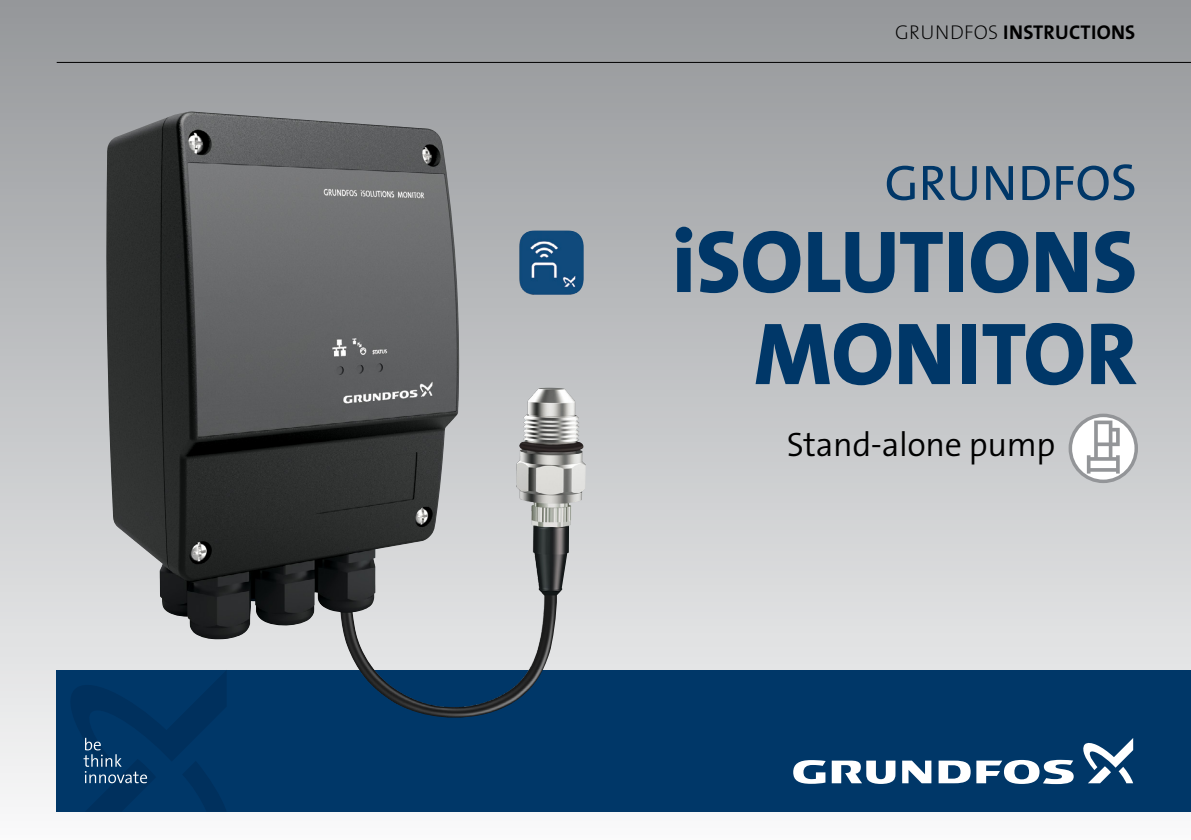
<style>
.page{position:relative;width:1191px;height:840px;background:#fff}
.page>*{position:absolute;margin:0;border:0;box-sizing:border-box;transform-origin:0 0}
.t1{font:88.8px/92px "Grundfos The Sans V2 OT 8 XB";color:#003768;text-align:right}
.t2{font:50px "Grundfos The Sans V2 OT 5 R";color:#003768}
.t3{font:34px "Grundfos The Sans V2 OT 4 SL";letter-spacing:-.01em;color:#000}
.t4{font:20px "Grundfos The Sans V2 OT 7 B";letter-spacing:.015em;color:#000}
.s1{font-family:"Grundfos The Sans V2 OT 2 XL"}
.s2{font-size:52px}
</style>
<div class="page">
<div style="left:0;top:0;width:1191px;height:839px;background:linear-gradient(to bottom,#96989b,#f4f6f7)"></div>
<div style="left:57px;top:669px;width:1134px;height:142px;background:#003768"></div>
<svg style="left:902px;top:760px;width:29px;height:22px"></svg>
<svg style="left:831px;top:760px;width:64px;height:23px"></svg>
<svg style="left:938px;top:760px;width:32px;height:22px"></svg>
<svg style="left:793px;top:760px;width:32px;height:23px"></svg>
<svg style="left:976px;top:759px;width:97px;height:24px"></svg>
<svg style="left:1083px;top:738px;width:50px;height:44px"></svg>
<svg style="left:68px;top:669px;width:158px;height:142px"></svg>
<hr style="left:57px;top:62px;width:1134px;height:1px;background:#000">
<img style="left:106px;top:112px;width:479px;height:610px">
<svg style="left:1068px;top:413px;width:70px;height:70px"></svg>
<p class="t4" style="left:895px;top:19px;width:242px"><span class="s1">GRUNDFOS</span> INSTRUCTIONS</p>
<h2 class="t2" style="left:884px;top:151px;width:254px">GRUNDFO<span class="s2">S</span></h2>
<h1 class="t1" style="left:672px;top:216px;width:466px">iSOLUTIONS<br>MONITOR</h1>
<h3 class="t3" style="left:786px;top:422px;width:270px">Stand-alone pump</h3>
</div>
